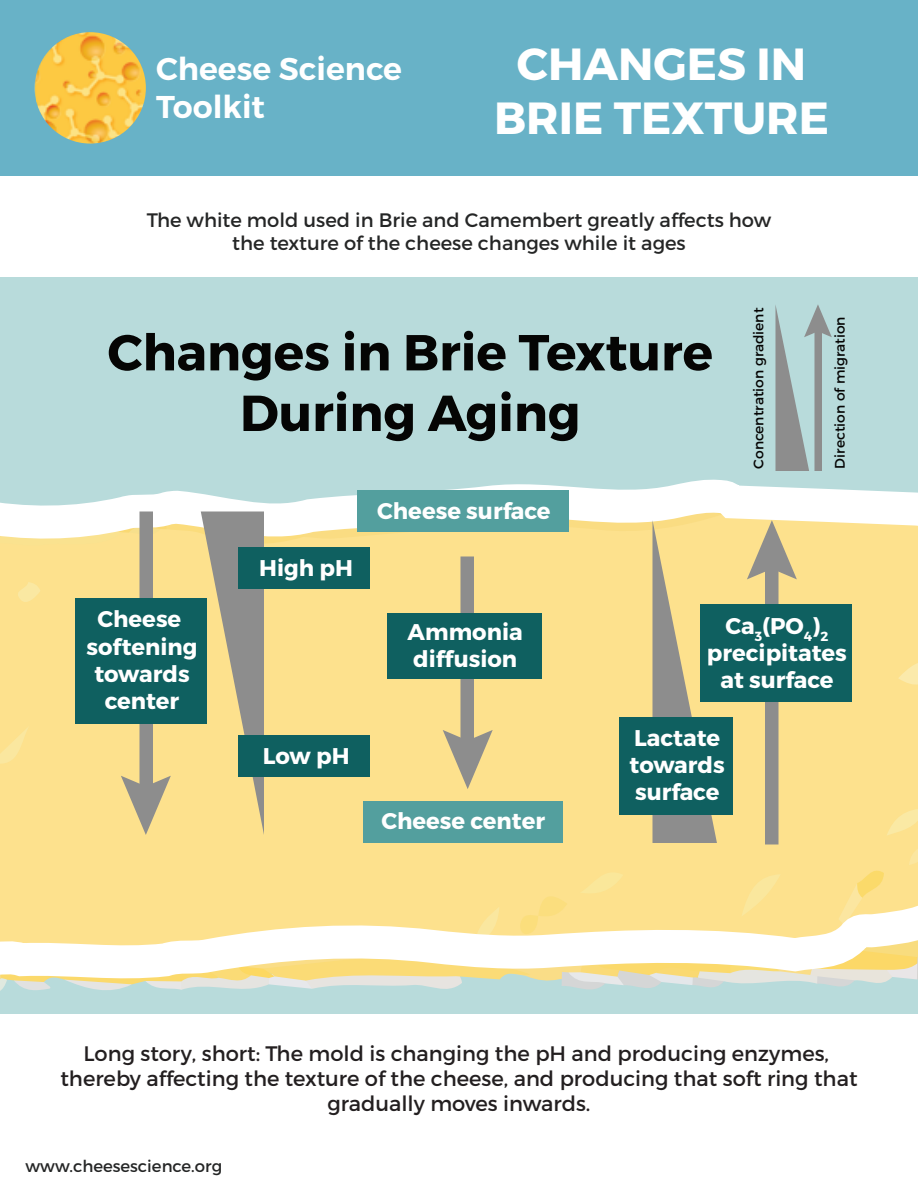
<style>
.page{position:relative;width:918px;height:1188px;background:#fff}
.page>*{position:absolute;margin:0;border:0;box-sizing:border-box;transform-origin:0 0}
.t1{font:700 50.55px/60.6px "Montserrat";color:#050504;text-align:center}
.t2{font:700 45px/54px "Montserrat";color:#fff;text-align:center}
.t3{font:600 31.5px/37.8px "Montserrat";color:#fff}
.t4{font:700 22.65px/27.3px "Montserrat";color:#fff;text-align:center}
.t5{font:21px/25.2px "Montserrat";color:#231f20;text-align:center}
.t6{font:19.5px/23.4px "Montserrat";color:#252626;text-align:center}
.t7{font:16.5px "Montserrat";color:#252626}
.t8{font:13.95px "Montserrat";color:#050504}
</style>
<div class="page">
<div style="left:0;top:0;width:918px;height:176px;background:#68b2c7"></div>
<div style="left:0;top:278px;width:918px;height:736px;background:#b8dbdb"></div>
<img style="left:34px;top:32px;width:112px;height:112px;border-radius:56px">
<svg style="left:776px;top:305px;width:56px;height:166px"></svg>
<svg style="left:0;top:486px;width:918px;height:505px;background:#d9d19a"></svg>
<div style="left:700px;top:604px;width:152px;height:98px;background:#0f6060"></div>
<div style="left:620px;top:717px;width:114px;height:97px;background:#0f6060"></div>
<h3 class="t3" style="left:156px;top:51px;width:248px">Cheese Science<br>Toolkit</h3>
<h2 class="t2" style="left:494px;top:37px;width:337px">CHANGES IN<br>BRIE TEXTURE</h2>
<p class="t6" style="left:147px;top:208px;width:626px">The white mold used in Brie and Camembert greatly affects how the texture of the cheese changes while it ages</p>
<h1 class="t1" style="left:108px;top:323px;width:607px">Changes in Brie Texture<br>During Aging</h1>
<p class="t4" style="left:259px;top:554px;width:95px">High pH</p>
<p class="t4" style="left:377px;top:497px;width:175px">Cheese surface</p>
<p class="t8" style="left:750px;top:469px;width:162px;rotate:-90deg">Concentration gradient</p>
<p class="t8" style="left:831px;top:469px;width:154px;rotate:-90deg">Direction of migration</p>
<p class="t4" style="left:87px;top:606px;width:112px">Cheese softening towards center</p>
<p class="t4" style="left:408px;top:619px;width:117px;text-align:left">Ammonia diffusion</p>
<p class="t4" style="left:263px;top:742px;width:88px">Low pH</p>
<p class="t4" style="left:381px;top:808px;width:165px">Cheese center</p>
<p class="t4" style="left:707px;top:612px;width:142px">Ca<sub>3</sub>(PO<sub>4</sub>)<sub>2 </sub>precipitates at surface</p>
<p class="t4" style="left:630px;top:725px;width:97px;text-align:left">Lactate towards surface</p>
<p class="t5" style="left:60px;top:1040px;width:799px">Long story, short: The mold is changing the pH and producing enzymes, thereby affecting the texture of the cheese, and producing that soft ring that gradually moves inwards.</p>
<p class="t7" style="left:26px;top:1156px;width:198px">www.cheesescience.org</p>
</div>
